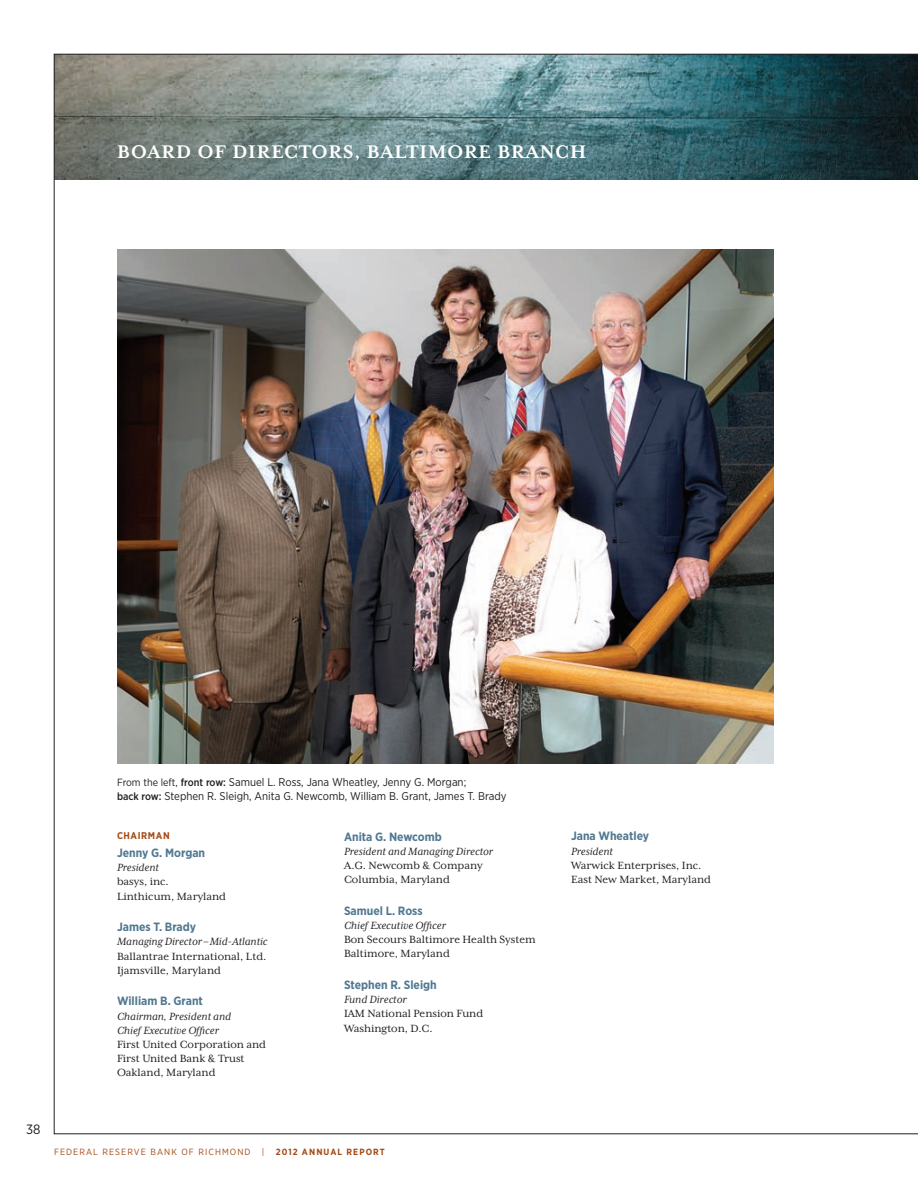
<style>
.page{position:relative;width:918px;height:1188px;background:#fff}
.page>*{position:absolute;margin:0;border:0;box-sizing:border-box;transform-origin:0 0}
.t1{font:700 21px "Mrs Eaves XL Serif OT";letter-spacing:.05em;color:#fff}
.t2{font:13.5px "Gotham Narrow";color:#231f20}
.t3{font:12px/14.2px "Mrs Eaves XL Serif OT";color:#231f20}
.t4{font:italic 12px/14.2px "Mrs Eaves XL Serif OT";color:#231f20}
.t5{font:700 12px "Gotham Narrow";color:#517891}
.t6{font:11.25px/13.5px "Gotham Narrow";color:#231f20}
.t7{font:700 9.75px "Gotham Narrow";letter-spacing:.06em;color:#a54a14}
.t8{font:9px "Gotham Narrow";letter-spacing:.12em;color:#a54a14}
.t9{font:700 9px "Gotham Narrow";letter-spacing:.12em;color:#a54a14}
.s1{font-size:10.5px}
.s2{font-weight:500;font-size:10.5px}
</style>
<div class="page">
<img style="left:54px;top:54px;width:864px;height:1080px">
<h1 class="t1" style="left:117px;top:141px;width:471px">BOARD OF DIRECTORS, BALTIMORE BRANCH</h1>
<p class="t6" style="left:117px;top:775px;width:391px"><span class="s1">From the left,</span> <span class="s2">front row:</span> Samuel L. Ross, Jana Wheatley, Jenny G. Morgan;<br><span class="s2">back row:</span> Stephen R. Sleigh, Anita G. Newcomb, William B. Grant, James T. Brady</p>
<p class="t7" style="left:117px;top:829px;width:54px">CHAIRMAN</p>
<p class="t5" style="left:117px;top:845px;width:90px">Jenny G. Morgan</p>
<p class="t4" style="left:117px;top:860px;width:43px">President</p>
<p class="t3" style="left:117px;top:875px;width:111px">basys, inc.<br>Linthicum, Maryland</p>
<p class="t5" style="left:117px;top:919px;width:81px">James T. Brady</p>
<p class="t4" style="left:117px;top:935px;width:152px">Managing Director–Mid-Atlantic</p>
<p class="t3" style="left:117px;top:949px;width:151px">Ballantrae International, Ltd.<br>Ijamsville, Maryland</p>
<p class="t5" style="left:117px;top:993px;width:87px">William B. Grant</p>
<p class="t4" style="left:117px;top:1009px;width:116px">Chairman, President and<br>Chief Executive Officer</p>
<p class="t3" style="left:117px;top:1037px;width:151px">First United Corporation and<br>First United Bank &amp; Trust<br>Oakland, Maryland</p>
<p class="t5" style="left:344px;top:829px;width:99px">Anita G. Newcomb</p>
<p class="t4" style="left:344px;top:844px;width:151px">President and Managing Director</p>
<p class="t3" style="left:344px;top:858px;width:140px">A.G. Newcomb &amp; Company<br>Columbia, Maryland</p>
<p class="t5" style="left:344px;top:903px;width:80px">Samuel L. Ross</p>
<p class="t4" style="left:344px;top:918px;width:103px">Chief Executive Officer</p>
<p class="t3" style="left:344px;top:933px;width:193px">Bon Secours Baltimore Health System<br>Baltimore, Maryland</p>
<p class="t5" style="left:344px;top:977px;width:94px">Stephen R. Sleigh</p>
<p class="t4" style="left:344px;top:993px;width:64px">Fund Director</p>
<p class="t3" style="left:344px;top:1007px;width:141px">IAM National Pension Fund<br>Washington, D.C.</p>
<p class="t2" style="left:26px;top:1121px;width:16px">38</p>
<p class="t8" style="left:54px;top:1146px;width:14px">Federa</p>
<p class="t8" style="left:93px;top:1146px;width:23px">l Reser</p>
<p class="t8" style="left:134px;top:1146px;width:117px">ve Bank of Richmond</p>
<p class="t8" style="left:262px;top:1146px;width:4px">|</p>
<p class="t9" style="left:276px;top:1146px;width:111px">2012 ANNUAL REPORT</p>
<p class="t5" style="left:571px;top:829px;width:80px">Jana Wheatley</p>
<p class="t4" style="left:571px;top:844px;width:43px">President</p>
<p class="t3" style="left:571px;top:858px;width:142px">Warwick Enterprises, Inc.<br>East New Market, Maryland</p>
</div>
